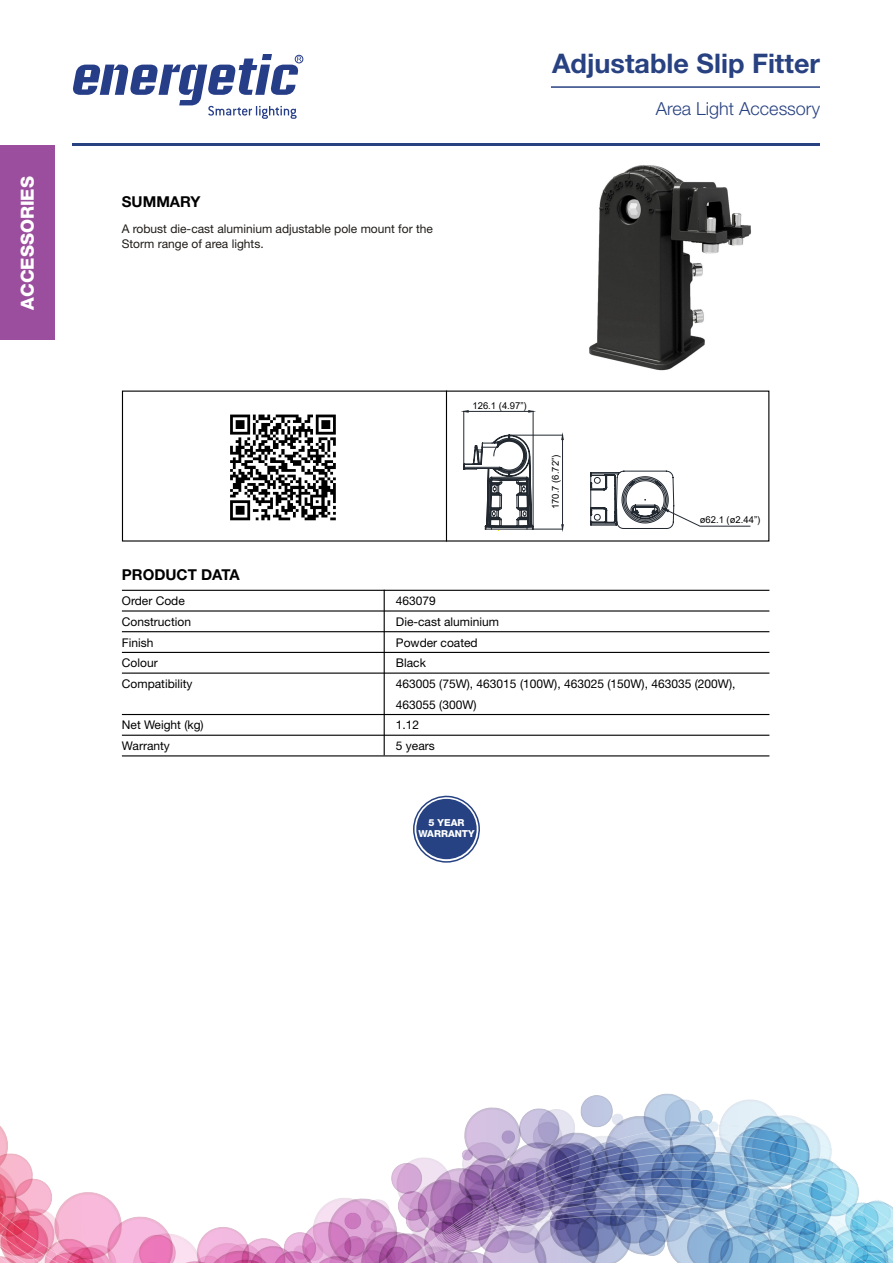
<style>
.page{position:relative;width:893px;height:1263px;background:#fff}
.page>*{position:absolute;margin:0;border:0;box-sizing:border-box;transform-origin:0 0}
.t1{font:700 27px "Helvetica Neue LT Std";color:#284181}
.t2{font:300 18px "Helvetica Neue LT Std";color:#284181}
.t3{font:800 18px "Helvetica Neue LT Std";color:#fff}
.t4{font:700 15px "Helvetica Neue LT Std";color:#000}
.t5{font:12px/20.7px "Helvetica Neue LT Std";color:#000}
.t6{font:12px/14.4px "Helvetica Neue LT Std";color:#201c18}
.t7{font:800 9.6px/11.6px "Helvetica Neue LT Std";color:#fff;text-align:center}
.t8{font:9.45px "Arial";color:#000101}
</style>
<div class="page">
<img style="left:0;top:1093px;width:893px;height:170px">
<hr style="left:73px;top:143px;width:747px;height:3px;background:#284181">
<svg style="left:73px;top:54px;width:229px;height:65px"></svg>
<div style="left:295px;top:55px;width:8px;height:8px;border:1px solid #263d88;border-radius:50%"></div>
<hr style="left:551px;top:86px;width:269px;height:2px;background:#284181">
<hr style="left:122px;top:590px;width:647px;height:1px;background:#000">
<hr style="left:122px;top:735px;width:647px;height:1px;background:#000">
<hr style="left:122px;top:755px;width:647px;height:1px;background:#000">
<hr style="left:122px;top:610px;width:647px;height:1px;background:#000">
<hr style="left:122px;top:631px;width:647px;height:1px;background:#000">
<hr style="left:122px;top:672px;width:647px;height:2px;background:#000">
<hr style="left:122px;top:652px;width:647px;height:1px;background:#000">
<hr style="left:122px;top:714px;width:647px;height:1px;background:#000">
<hr style="left:384px;top:590px;width:1px;height:165px;background:#000">
<svg style="left:413px;top:795px;width:67px;height:68px"></svg>
<div style="left:416px;top:799px;width:61px;height:60px;background:#264283;border-radius:50%"></div>
<svg style="left:461px;top:410px;width:289px;height:121px"></svg>
<img style="left:589px;top:165px;width:162px;height:206px">
<div style="left:0;top:146px;width:54px;height:194px;background:#9c4e9e"></div>
<hr style="left:446px;top:391px;width:1px;height:150px;background:#000">
<img style="left:230px;top:414px;width:106px;height:107px">
<h2 class="t3" style="left:17px;top:310px;width:135px;rotate:-90deg">ACCESSORIES</h2>
<p class="t4" style="left:122px;top:193px;width:80px">SUMMARY</p>
<p class="t6" style="left:122px;top:222px;width:313px">A robust die-cast aluminium adjustable pole mount for the<br>Storm range of area lights.</p>
<h1 class="t1" style="left:552px;top:47px;width:269px">Adjustable Slip Fitter</h1>
<h2 class="t2" style="left:656px;top:97px;width:166px">Area Light Accessory</h2>
<p class="t8" style="left:472px;top:399px;width:56px">126.1 (4.97”)</p>
<p class="t8" style="left:549px;top:509px;width:56px;rotate:-90deg">170.7 (6.72”)</p>
<p class="t8" style="left:700px;top:513px;width:62px">ø62.1 (ø2.44”)</p>
<p class="t4" style="left:122px;top:566px;width:119px">PRODUCT DATA</p>
<p class="t5" style="left:122px;top:590px;width:72px">Order Code<br>Construction<br>Finish<br>Colour<br>Compatibility</p>
<p class="t5" style="left:122px;top:715px;width:83px">Net Weight (kg)<br>Warranty</p>
<p class="t5" style="left:396px;top:590px;width:341px">463079<br>Die-cast aluminium<br>Powder coated<br>Black<br>463005 (75W), 463015 (100W), 463025 (150W), 463035 (200W),<br>463055 (300W)<br>1.12<br>5 years</p>
<p class="t7" style="left:418px;top:816px;width:58px">5 YEAR<br>WARRANTY</p>
</div>
